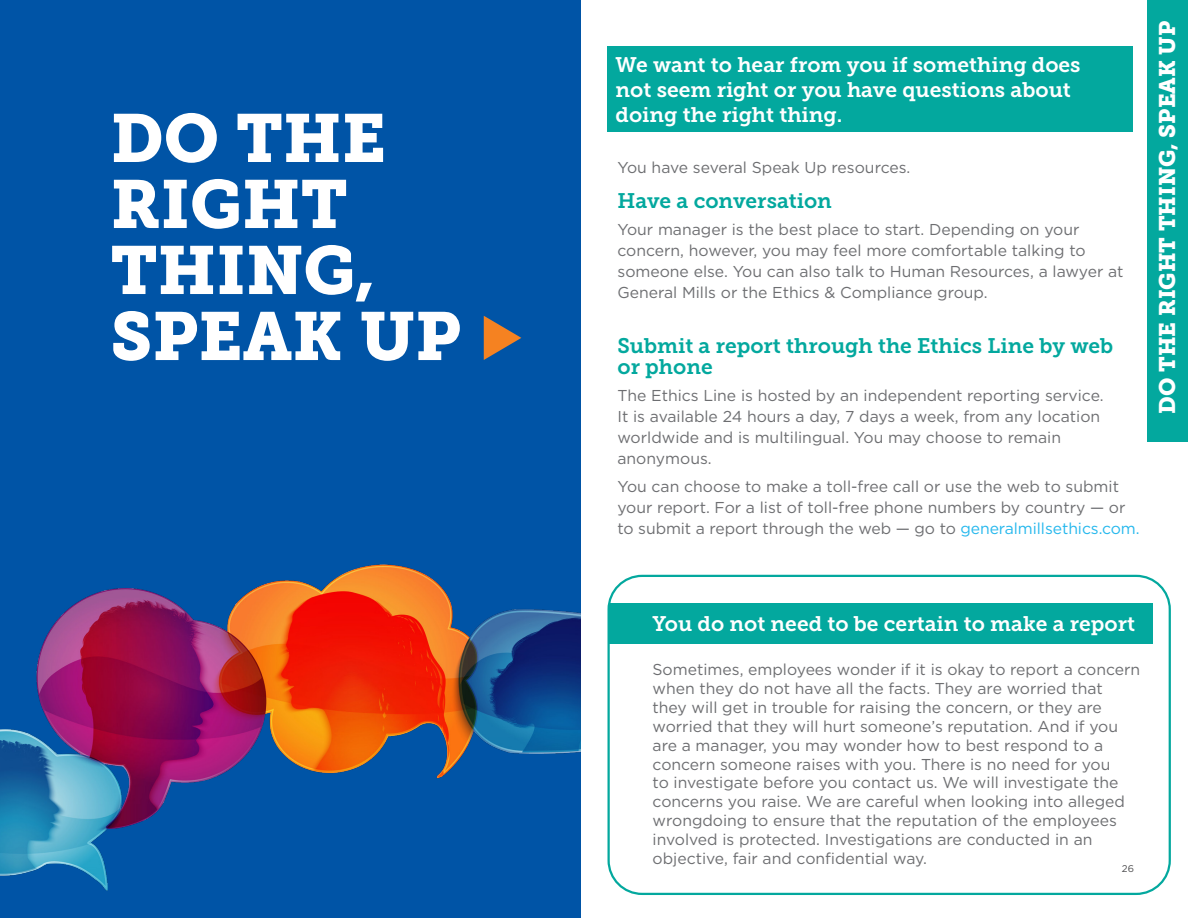
<style>
.page{position:relative;width:1188px;height:918px;background:#fff}
.page>*{position:absolute;margin:0;border:0;box-sizing:border-box;transform-origin:0 0}
.t1{font:67.5px/66px "Museo Slab 900";color:#fff}
.t2{font:22.5px "Museo Slab 900";color:#fff}
.t3{font:21px/25.2px "Museo Slab 700";color:#fff}
.t4{font:21px/21px "Museo Slab 700";color:#03a89e}
.t5{font:15.75px/18.9px "Gotham";color:#6d6e71}
.t6{font:9.75px "Gotham";color:#4d4d4f}
.s1{color:#26b8ed}
</style>
<div class="page">
<div style="left:0;top:0;width:580px;height:918px;background:#0054a6"></div>
<svg style="left:484px;top:316px;width:37px;height:44px"></svg>
<div style="left:1148px;top:0;width:40px;height:442px;background:#03a89e"></div>
<img style="left:0;top:564px;width:580px;height:327px">
<div style="left:608px;top:575px;width:563px;height:320px;border:2px solid #03a89e;border-radius:33px"></div>
<div style="left:609px;top:603px;width:543px;height:40px;background:#03a89e"></div>
<div style="left:608px;top:47px;width:525px;height:85px;background:#03a89e"></div>
<h1 class="t1" style="left:111px;top:106px;width:352px">DO THE<br>RIGHT<br>THING,<br>SPEAK UP</h1>
<h3 class="t3" style="left:616px;top:52px;width:467px">We want to hear from you if something does not seem right or you have questions about doing the right thing.</h3>
<p class="t5" style="left:617px;top:158px;width:294px">You have several Speak Up resources.</p>
<h3 class="t4" style="left:617px;top:190px;width:216px">Have a conversation</h3>
<p class="t5" style="left:617px;top:219px;width:508px;line-height:21px">Your manager is the best place to start. Depending on your concern, however, you may feel more comfortable talking to someone else. You can also talk to Human Resources, a lawyer at General Mills or the Ethics &amp; Compliance group.</p>
<h3 class="t4" style="left:617px;top:335px;width:497px">Submit a report through the Ethics Line by web or phone</h3>
<p class="t5" style="left:617px;top:385px;width:488px;line-height:21px">The Ethics Line is hosted by an independent reporting service.<br>It is available 24 hours a day, 7 days a week, from any location worldwide and is multilingual. You may choose to remain anonymous.</p>
<p class="t5" style="left:617px;top:476px;width:524px;line-height:21px">You can choose to make a toll-free call or use the web to submit your report. For a list of toll-free phone numbers by country — or to submit a report through the web — go to <span class="s1">generalmillsethics.com.</span></p>
<h2 class="t2" style="left:1154px;top:414px;width:394px;rotate:-90deg">DO THE RIGHT THING, SPEAK UP</h2>
<h3 class="t3" style="left:653px;top:611px;width:484px">You do not need to be certain to make a report</h3>
<p class="t5" style="left:653px;top:660px;width:489px">Sometimes, employees wonder if it is okay to report a concern when they do not have all the facts. They are worried that they will get in trouble for raising the concern, or they are worried that they will hurt someone’s reputation. And if you are a manager, you may wonder how to best respond to a concern someone raises with you. There is no need for you<br>to investigate before you contact us. We will investigate the concerns you raise. We are careful when looking into alleged wrongdoing to ensure that the reputation of the employees involved is protected. Investigations are conducted in an objective, fair and confidential way.</p>
<p class="t6" style="left:1122px;top:862px;width:14px">26</p>
</div>
